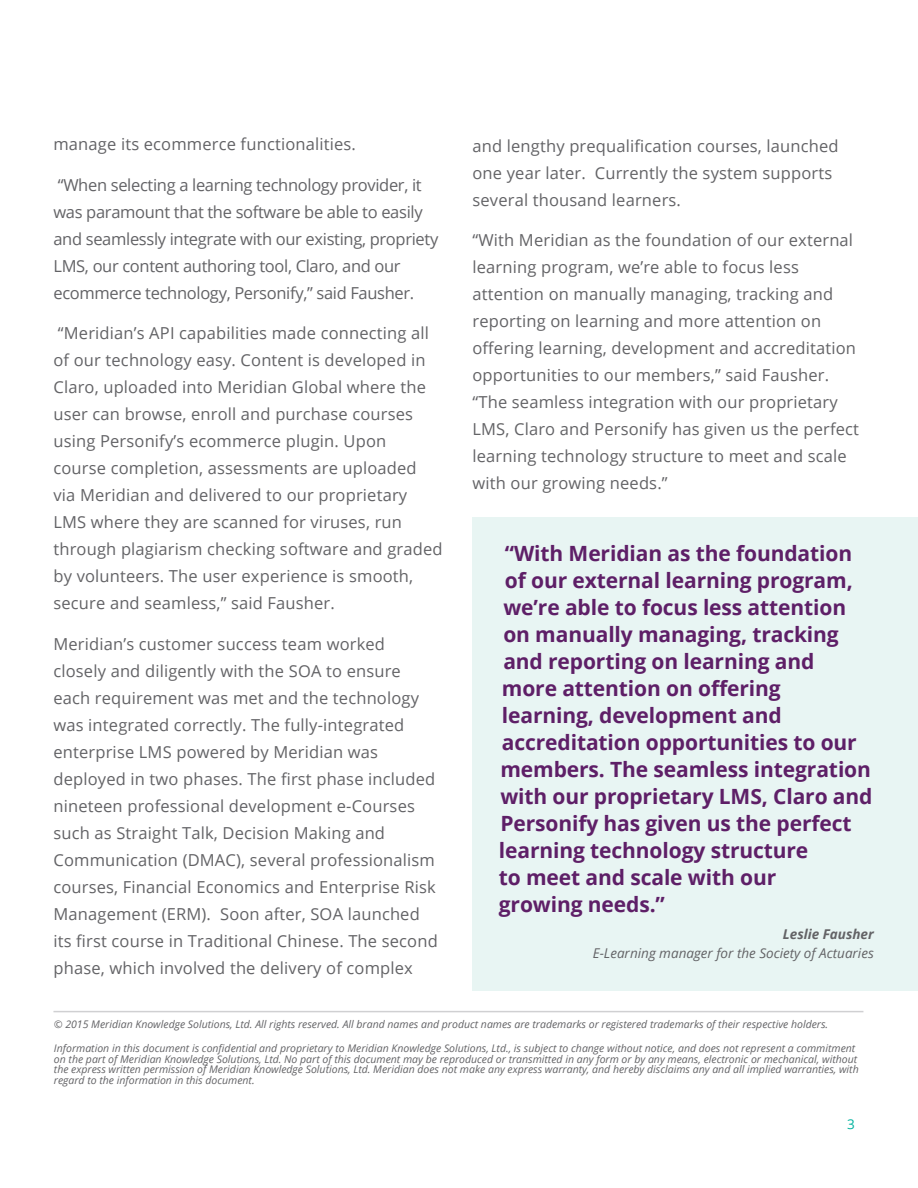
<style>
.page{position:relative;width:918px;height:1188px;background:#fff}
.page>*{position:absolute;margin:0;border:0;box-sizing:border-box;transform-origin:0 0}
.sub_head_purple_copy{font:700 21px/27px "Open Sans";letter-spacing:-.005em;color:#5e1f67}
.body_copy{font:16.5px/27px "Open Sans";letter-spacing:.01em;color:#636366}
.body_copy-2{font:16.5px/27px "Open Sans";letter-spacing:-.02em;color:#636366}
.sub_head_purple_copy-2{font:italic 13.5px/19.5px "Open Sans";color:#636366;text-align:right}
.t1{font:13.5px "Open Sans";color:#00b29e}
.body_copy-3{font:italic 10.5px/10.5px "Open Sans";color:#636366}
.s1{font-weight:700}
</style>
<div class="page">
<hr style="left:53px;top:1011px;width:810px;height:1px;background:#d0d0d2">
<div style="left:472px;top:517px;width:446px;height:474px;background:#e8f5f3"></div>
<p class="body_copy" style="left:53px;top:130px;width:304px">manage its ecommerce functionalities.</p>
<p class="body_copy-2" style="left:53px;top:171px;width:386px">“When selecting a learning technology provider, it was paramount that the software be able to easily and seamlessly integrate with our existing, propriety LMS, our content authoring tool, Claro, and our ecommerce technology, Personify,” said Fausher.</p>
<p class="body_copy" style="left:53px;top:319px;width:391px">“Meridian’s API capabilities made connecting all of our technology easy. Content is developed in Claro, uploaded into Meridian Global where the user can browse, enroll and purchase courses using Personify’s ecommerce plugin. Upon course completion, assessments are uploaded via Meridian and delivered to our proprietary LMS where they are scanned for viruses, run through plagiarism checking software and graded by volunteers. The user experience is smooth, secure and seamless,” said Fausher.</p>
<p class="body_copy" style="left:53px;top:630px;width:386px">Meridian’s customer success team worked closely and diligently with the SOA to ensure each requirement was met and the technology was integrated correctly. The fully-integrated enterprise LMS powered by Meridian was deployed in two phases. The first phase included nineteen professional development e-Courses such as Straight Talk, Decision Making and Communication (DMAC), several professionalism courses, Financial Economics and Enterprise Risk Management (ERM). Soon after, SOA launched its first course in Traditional Chinese. The second phase, which involved the delivery of complex</p>
<p class="body_copy" style="left:472px;top:132px;width:368px">and lengthy prequalification courses, launched one year later. Currently the system supports several thousand learners.</p>
<p class="body_copy" style="left:472px;top:226px;width:388px">“With Meridian as the foundation of our external learning program, we’re able to focus less attention on manually managing, tracking and reporting on learning and more attention on offering learning, development and accreditation opportunities to our members,” said Fausher. “The seamless integration with our proprietary LMS, Claro and Personify has given us the perfect learning technology structure to meet and scale with our growing needs.”</p>
<p class="sub_head_purple_copy" style="left:499px;top:539px;width:375px">“With Meridian as the foundation<br>of our external learning program, we’re able to focus less attention on manually managing, tracking and reporting on learning and<br>more attention on offering learning, development and accreditation opportunities to our members. The seamless integration with our proprietary LMS, Claro and<br>Personify has given us the perfect learning technology structure<br>to meet and scale with our<br>growing needs.”</p>
<p class="sub_head_purple_copy-2" style="left:593px;top:924px;width:282px"><span class="s1">Leslie Fausher<br></span>E-Learning manager for the Society of Actuaries</p>
<p class="body_copy-3" style="left:54px;top:1019px;width:776px">© 2015 Meridian Knowledge Solutions, Ltd. All rights reserved. All brand names and product names are trademarks or registered trademarks of their respective holders.</p>
<p class="body_copy-3" style="left:54px;top:1043px;width:806px">Information in this document is confidential and proprietary to Meridian Knowledge Solutions, Ltd., is subject to change without notice, and does not represent a commitment on the part of Meridian Knowledge Solutions, Ltd. No part of this document may be reproduced or transmitted in any form or by any means, electronic or mechanical, without the express written permission of Meridian Knowledge Solutions, Ltd. Meridian does not make any express warranty, and hereby disclaims any and all implied warranties, with regard to the information in this document.</p>
<p class="t1" style="left:847px;top:1115px;width:9px">3</p>
</div>
